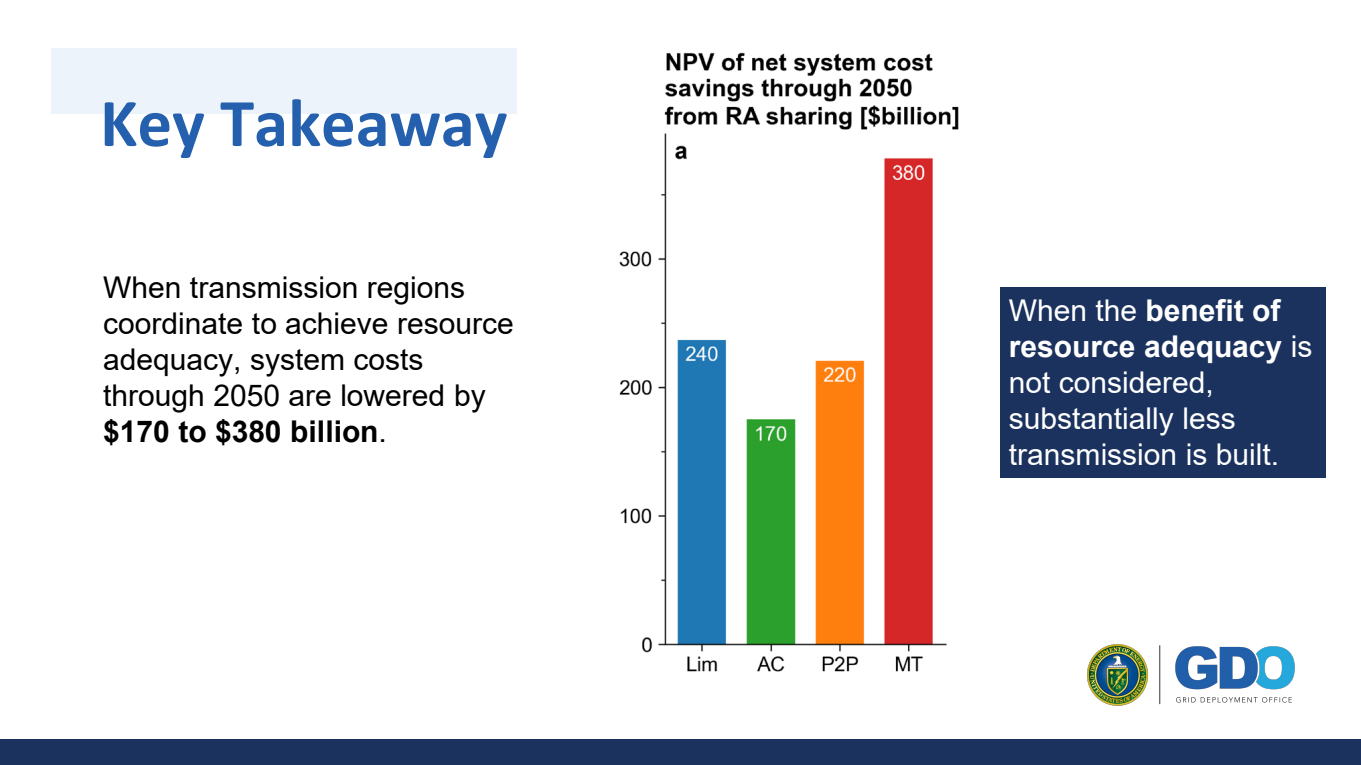
<style>
.page{position:relative;width:1361px;height:765px;background:#fff}
.page>*{position:absolute;margin:0;border:0;box-sizing:border-box;transform-origin:0 0}
.t1{font:700 68.75px "Calibri";color:#2460ad}
.t2{font:30px/36px "Arial";color:#000}
.t3{font:30px/36px "Arial";color:#fff}
.s1{font-weight:700}
</style>
<div class="page">
<div style="left:51px;top:48px;width:466px;height:66px;background:#ecf3fa"></div>
<img style="left:1087px;top:644px;width:208px;height:62px">
<div style="left:0;top:739px;width:1360px;height:26px;background:#1a325d"></div>
<img style="left:619px;top:52px;width:340px;height:620px">
<div style="left:999px;top:287px;width:326px;height:191px;background:#1a325d"></div>
<h1 class="t1" style="left:100px;top:74px;width:409px">Key Takeaway</h1>
<p class="t2" style="left:103px;top:269px;width:412px">When transmission regions coordinate to achieve resource adequacy, system costs through 2050 are lowered by <span class="s1">$170 to $380 billion</span>.</p>
<p class="t3" style="left:1008px;top:292px;width:305px">When the <span class="s1">benefit of resource adequacy</span> is not considered, substantially less transmission is built.</p>
</div>
